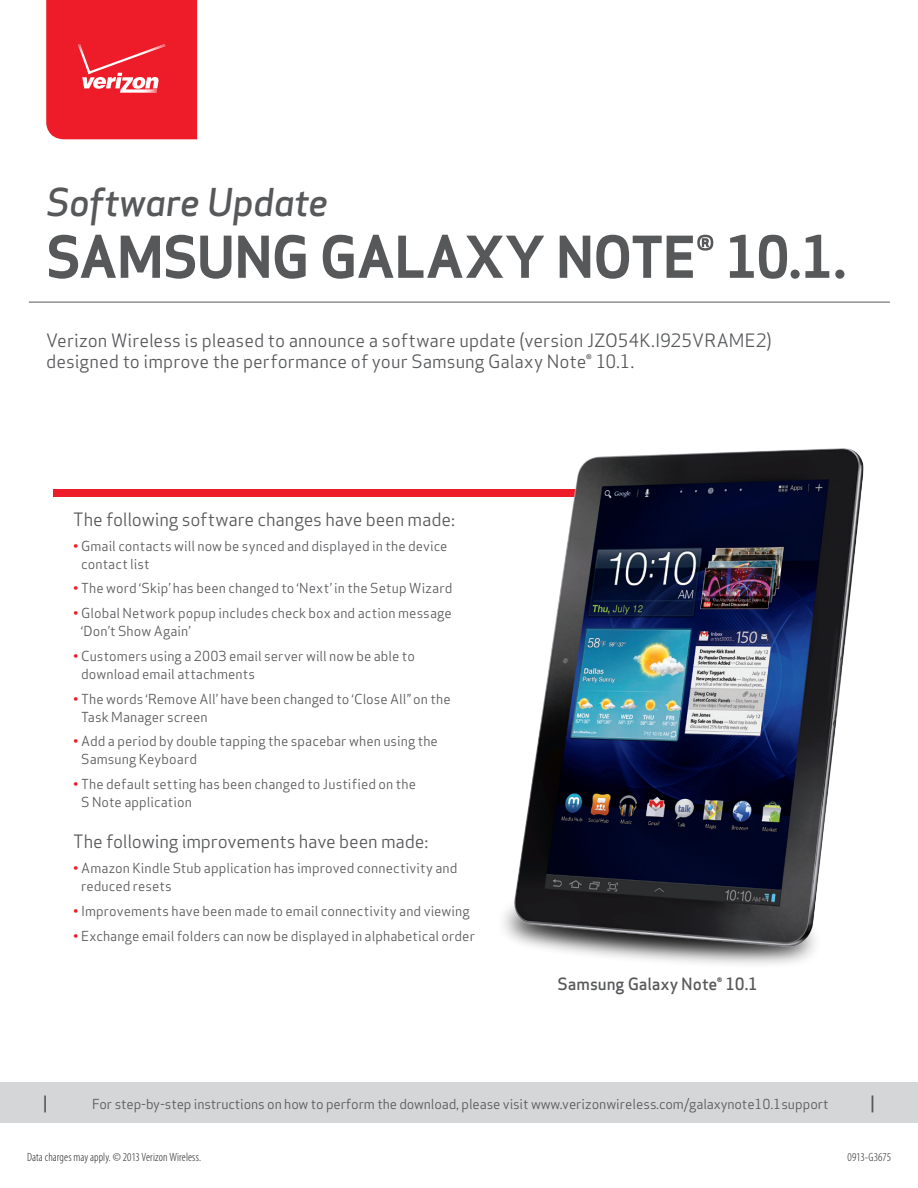
<style>
.page{position:relative;width:918px;height:1188px;background:#fff}
.page>*{position:absolute;margin:0;border:0;box-sizing:border-box;transform-origin:0 0}
.Legal{font:700 56.25px "Apex Sans";letter-spacing:-.015em;color:#57585a}
.Legal-2{font:italic 500 37.5px "Apex Sans";letter-spacing:-.02em;color:#57585a}
.SL10_Intro_Paragraph{font:18px/21px "Apex Sans";letter-spacing:-.005em;color:#57585a}
.t1{font:500 16.5px "Apex Sans";letter-spacing:-.005em;color:#57585a}
.t2{font:13.5px/18px "Apex Sans";letter-spacing:.005em;color:#57585a}
.t3{font:300 condensed 12px "Myriad Pro";letter-spacing:.01em;color:#231f20}
.s1{color:#ee1c28}
</style>
<div class="page">
<div style="left:46px;top:0;width:151px;height:139px;background:#ee1c28"></div>
<div style="left:0;top:1083px;width:918px;height:40px;background:#d5d6d8"></div>
<div style="left:53px;top:489px;width:628px;height:7px;background:#ee1c28"></div>
<img style="left:498px;top:448px;width:366px;height:512px">
<hr style="left:29px;top:302px;width:861px;height:1px;background:#57585a">
<p class="Legal-2" style="left:46px;top:169px;width:284px">Software Update</p>
<p class="Legal" style="left:46px;top:221px;width:801px">SAMSUNG GALAXY NOTE® 10.1.</p>
<p class="SL10_Intro_Paragraph" style="left:46px;top:328px;width:727px">Verizon Wireless is pleased to announce a software update (version JZO54K.I925VRAME2) designed to improve the performance of your Samsung Galaxy Note® 10.1.</p>
<p class="SL10_Intro_Paragraph" style="left:73px;top:507px;width:383px">The following software changes have been made:</p>
<p class="t2" style="left:81px;top:535px;width:368px;text-indent:-8px"><span class="s1">•</span> Gmail contacts will now be synced and displayed in the device contact list</p>
<p class="t2" style="left:73px;top:578px;width:381px"><span class="s1">•</span> The word ‘Skip’ has been changed to ‘Next’ in the Setup Wizard</p>
<p class="t2" style="left:81px;top:603px;width:372px;text-indent:-8px"><span class="s1">•</span> Global Network popup includes check box and action message ‘Don’t Show Again’</p>
<p class="t2" style="left:81px;top:646px;width:335px;text-indent:-8px"><span class="s1">•</span> Customers using a 2003 email server will now be able to download email attachments</p>
<p class="t2" style="left:81px;top:688px;width:371px;text-indent:-8px"><span class="s1">•</span> The words ‘Remove All’ have been changed to ‘Close All” on the<br>Task Manager screen</p>
<p class="t2" style="left:81px;top:731px;width:358px;text-indent:-8px"><span class="s1">•</span> Add a period by double tapping the spacebar when using the<br>Samsung Keyboard</p>
<p class="t2" style="left:81px;top:774px;width:336px;text-indent:-8px"><span class="s1">•</span> The default setting has been changed to Justified on the<br>S Note application</p>
<p class="SL10_Intro_Paragraph" style="left:73px;top:830px;width:357px">The following improvements have been made:</p>
<p class="t2" style="left:81px;top:858px;width:378px;text-indent:-8px"><span class="s1">•</span> Amazon Kindle Stub application has improved connectivity and reduced resets</p>
<p class="t2" style="left:73px;top:901px;width:398px"><span class="s1">•</span> Improvements have been made to email connectivity and viewing</p>
<p class="t2" style="left:73px;top:925px;width:403px"><span class="s1">•</span> Exchange email folders can now be displayed in alphabetical order</p>
<p class="t1" style="left:558px;top:969px;width:202px">Samsung Galaxy Note® 10.1</p>
<p class="t1" style="left:43px;top:1088px;width:6px">|</p>
<p class="t2" style="left:92px;top:1094px;width:738px">For step-by-step instructions on how to perform the download, please visit www.verizonwireless.com/galaxynote10.1support</p>
<p class="t1" style="left:870px;top:1088px;width:6px">|</p>
<p class="t3" style="left:27px;top:1150px;width:176px">Data charges may apply. © 2013 Verizon Wireless.</p>
<p class="t3" style="left:848px;top:1150px;width:45px">0913-G3675</p>
</div>
